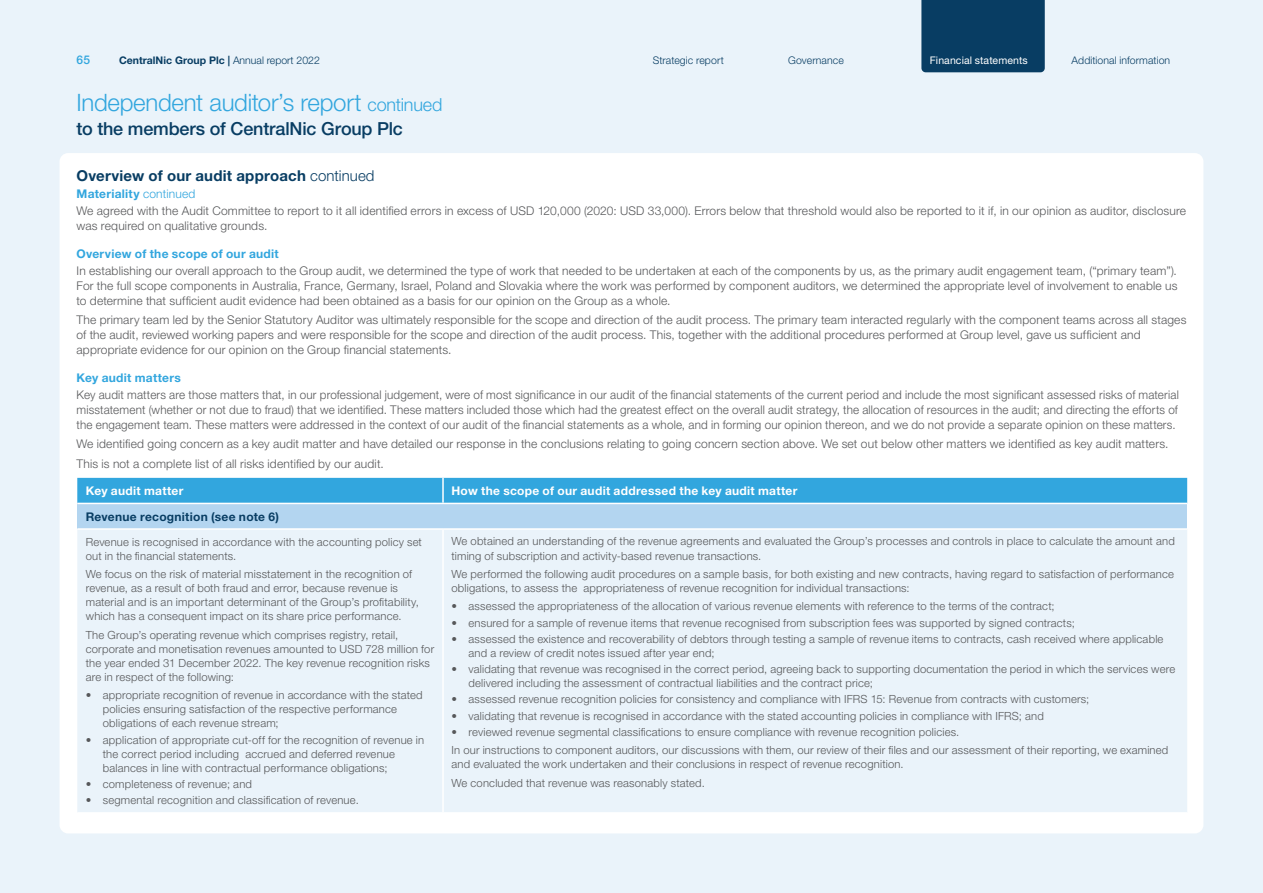
<style>
.page{position:relative;width:1263px;height:893px;background:#eaf3fa}
.page>*{position:absolute;margin:0;border:0;box-sizing:border-box;transform-origin:0 0}
.t1{font:300 24px "Helvetica Neue LT Pro";letter-spacing:-.015em;color:#32a6de}
.t2{font:500 18px "Helvetica Neue LT Pro";letter-spacing:-.01em;color:#083d63}
.t3{font:700 15px "Helvetica Neue LT Pro";letter-spacing:.015em;color:#083d63}
.t4{font:300 12px/15px "Helvetica Neue LT Pro";letter-spacing:.015em;color:#57585a}
.t5{font:700 12px "Helvetica Neue LT Pro";letter-spacing:.02em;color:#fff}
.t6{font:700 12px "Helvetica Neue LT Pro";letter-spacing:.02em;color:#32a6de}
.t7{font:700 12px "Helvetica Neue LT Pro";letter-spacing:.02em;color:#083d63}
.t8{font:500 12px "Helvetica Neue LT Pro";color:#32a6de}
.t9{font:300 11.25px/14.1px "Helvetica Neue LT Pro";letter-spacing:.015em;color:#57585a}
.t10{font:300 10.5px "Helvetica Neue LT Pro";letter-spacing:.01em;color:#083d63}
.t11{font:700 10.5px "Helvetica Neue LT Pro";color:#083d63}
.t12{font:10.5px "Helvetica Neue LT Pro";letter-spacing:.01em;color:#fff}
.s1{font-weight:300}
.s2{font-size:18px}
.s3{font-weight:700;color:#32a6de}
.s4{color:#32a6de}
</style>
<div class="page">
<div style="left:60px;top:153px;width:1143px;height:680px;background:#fff;border-radius:9px"></div>
<div style="left:921px;top:0;width:124px;height:72px;background:#083d63"></div>
<div style="left:77px;top:478px;width:1110px;height:25px;background:#32a6de"></div>
<div style="left:77px;top:503px;width:1110px;height:26px;background:#b3d5f0"></div>
<div style="left:77px;top:530px;width:1110px;height:282px;background:#eaf3fa"></div>
<hr style="left:442px;top:530px;width:2px;height:282px;background:#fff">
<hr style="left:77px;top:503px;width:366px;height:1px;background:#fff">
<hr style="left:443px;top:503px;width:744px;height:1px;background:#fff">
<hr style="left:77px;top:528px;width:366px;height:2px;background:#fff">
<hr style="left:443px;top:528px;width:744px;height:2px;background:#fff">
<hr style="left:442px;top:478px;width:2px;height:25px;background:#fff">
<p class="t8" style="left:77px;top:52px;width:15px">65</p>
<p class="t11" style="left:119px;top:54px;width:202px">CentralNic Group Plc | <span class="s1">Annual report 2022</span></p>
<p class="t10" style="left:653px;top:54px;width:73px">Strategic report</p>
<p class="t10" style="left:788px;top:54px;width:57px">Governance</p>
<p class="t12" style="left:930px;top:54px;width:99px">Financial statements</p>
<p class="t10" style="left:1071px;top:54px;width:100px">Additional information</p>
<h1 class="t1" style="left:77px;top:87px;width:367px">Independent auditor’s report <span class="s2">continued</span></h1>
<h2 class="t2" style="left:77px;top:118px;width:328px">to the members of CentralNic Group Plc</h2>
<h3 class="t3" style="left:77px;top:166px;width:300px">Overview of our audit approach <span class="s1">continued</span></h3>
<p class="t4" style="left:77px;top:185px;width:1111px;line-height:17.1px"><span class="s3">Materiality</span> <span class="s4">continued<br></span>We agreed with the Audit Committee to report to it all identified errors in excess of USD 120,000 (2020: USD 33,000). Errors below that threshold would also be reported to it if, in our opinion as auditor, disclosure</p>
<p class="t4" style="left:77px;top:218px;width:192px">was required on qualitative grounds.</p>
<p class="t6" style="left:77px;top:246px;width:204px">Overview of the scope of our audit</p>
<p class="t4" style="left:77px;top:263px;width:1102px;text-align:justify">In establishing our overall approach to the Group audit, we determined the type of work that needed to be undertaken at each of the components by us, as the primary audit engagement team, (“primary team”).<br>For the full scope components in Australia, France, Germany, Israel, Poland and Slovakia where the work was performed by component auditors, we determined the appropriate level of involvement to enable us to determine that sufficient audit evidence had been obtained as a basis for our opinion on the Group as a whole.</p>
<p class="t4" style="left:77px;top:312px;width:1111px">The primary team led by the Senior Statutory Auditor was ultimately responsible for the scope and direction of the audit process. The primary team interacted regularly with the component teams across all stages of the audit, reviewed working papers and were responsible for the scope and direction of the audit process. This, together with the additional procedures performed at Group level, gave us sufficient and appropriate evidence for our opinion on the Group financial statements.</p>
<p class="t6" style="left:77px;top:370px;width:106px">Key audit matters</p>
<p class="t4" style="left:77px;top:387px;width:1104px;text-align:justify">Key audit matters are those matters that, in our professional judgement, were of most significance in our audit of the financial statements of the current period and include the most significant assessed risks of material misstatement (whether or not due to fraud) that we identified. These matters included those which had the greatest effect on the overall audit strategy, the allocation of resources in the audit; and directing the efforts of the engagement team. These matters were addressed in the context of our audit of the financial statements as a whole, and in forming our opinion thereon, and we do not provide a separate opinion on these matters.</p>
<p class="t4" style="left:77px;top:434px;width:1093px;line-height:19.2px">We identified going concern as a key audit matter and have detailed our response in the conclusions relating to going concern section above. We set out below other matters we identified as key audit matters.<br>This is not a complete list of all risks identified by our audit.</p>
<p class="t5" style="left:86px;top:483px;width:99px">Key audit matter</p>
<p class="t5" style="left:451px;top:483px;width:347px">How the scope of our audit addressed the key audit matter</p>
<p class="t7" style="left:86px;top:509px;width:195px">Revenue recognition (see note 6)</p>
<p class="t9" style="left:86px;top:534px;width:338px">Revenue is recognised in accordance with the accounting policy set out in the financial statements.</p>
<p class="t9" style="left:86px;top:567px;width:335px">We focus on the risk of material misstatement in the recognition of revenue, as a result of both fraud and error, because revenue is material and is an important determinant of the Group’s profitability, which has a consequent impact on its share price performance.</p>
<p class="t9" style="left:86px;top:627px;width:350px">The Group’s operating revenue which comprises registry, retail, corporate and monetisation revenues amounted to USD 728 million for the year ended 31 December 2022. The key revenue recognition risks are in respect of the following:</p>
<p class="t9" style="left:103px;top:688px;width:321px;text-indent:-17px">• appropriate recognition of revenue in accordance with the stated policies ensuring satisfaction of the respective performance obligations of each revenue stream;</p>
<p class="t9" style="left:103px;top:732px;width:323px;text-indent:-17px">• application of appropriate cut-off for the recognition of revenue in the correct period including accrued and deferred revenue balances in line with contractual performance obligations;</p>
<p class="t9" style="left:86px;top:777px;width:168px">• completeness of revenue; and</p>
<p class="t9" style="left:86px;top:793px;width:275px">• segmental recognition and classification of revenue.</p>
<p class="t9" style="left:451px;top:534px;width:725px">We obtained an understanding of the revenue agreements and evaluated the Group’s processes and controls in place to calculate the amount and timing of subscription and activity-based revenue transactions.</p>
<p class="t9" style="left:451px;top:567px;width:724px">We performed the following audit procedures on a sample basis, for both existing and new contracts, having regard to satisfaction of performance obligations, to assess the appropriateness of revenue recognition for individual transactions:</p>
<p class="t9" style="left:451px;top:599px;width:605px">• assessed the appropriateness of the allocation of various revenue elements with reference to the terms of the contract;</p>
<p class="t9" style="left:451px;top:615px;width:625px">• ensured for a sample of revenue items that revenue recognised from subscription fees was supported by signed contracts;</p>
<p class="t9" style="left:468px;top:631px;width:696px;text-indent:-17px">• assessed the existence and recoverability of debtors through testing a sample of revenue items to contracts, cash received where applicable and a review of credit notes issued after year end;</p>
<p class="t9" style="left:468px;top:662px;width:708px;text-indent:-17px">• validating that revenue was recognised in the correct period, agreeing back to supporting documentation the period in which the services were delivered including the assessment of contractual liabilities and the contract price;</p>
<p class="t9" style="left:451px;top:692px;width:639px">• assessed revenue recognition policies for consistency and compliance with IFRS 15: Revenue from contracts with customers;</p>
<p class="t9" style="left:451px;top:708px;width:594px">• validating that revenue is recognised in accordance with the stated accounting policies in compliance with IFRS; and</p>
<p class="t9" style="left:451px;top:722px;width:718px;line-height:18.3px">• reviewed revenue segmental classifications to ensure compliance with revenue recognition policies.<br>In our instructions to component auditors, our discussions with them, our review of their files and our assessment of their reporting, we examined</p>
<p class="t9" style="left:451px;top:755px;width:454px;line-height:18.3px">and evaluated the work undertaken and their conclusions in respect of revenue recognition.<br>We concluded that revenue was reasonably stated.</p>
</div>
